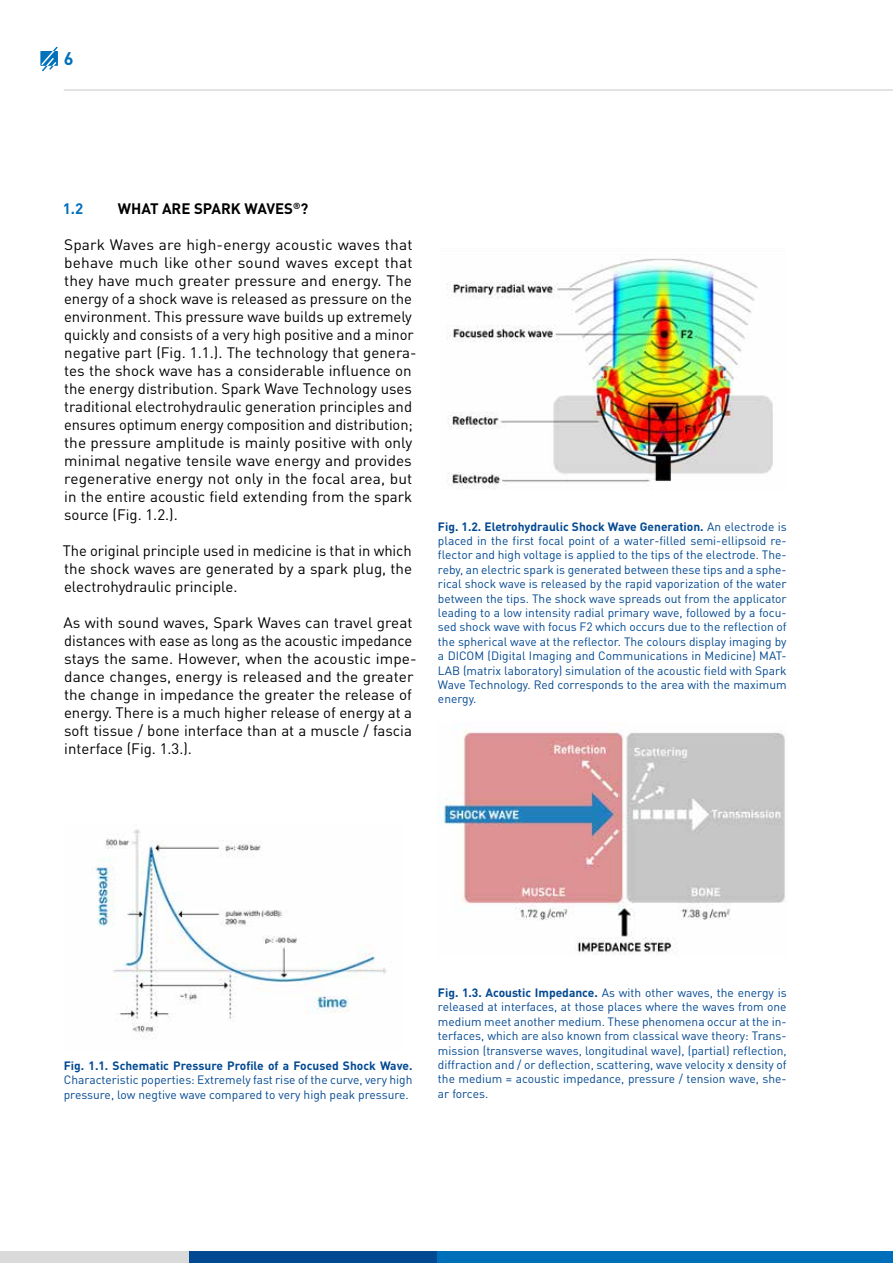
<style>
.page{position:relative;width:893px;height:1263px;background:#fff}
.page>*{position:absolute;margin:0;border:0;box-sizing:border-box;transform-origin:0 0}
.t1{font:700 18px "DIN Pro";color:#006fb9}
.t2{font:15px/18px "DIN Pro";color:#000}
.t3{font:700 15px "DIN Pro";color:#000}
.t4{font:700 15px "DIN Pro";color:#006fb9}
.t5{font:12px/14.4px "DIN Pro";color:#034991;text-align:justify}
.t6{font:700 12px "DIN Pro";color:#034991}
.s1{font-weight:700}
</style>
<div class="page">
<div style="left:189px;top:1251px;width:249px;height:12px;background:#034991"></div>
<div style="left:0;top:1251px;width:189px;height:12px;background:#dadada"></div>
<div style="left:438px;top:1251px;width:455px;height:12px;background:#006fb9"></div>
<svg style="left:40px;top:47px;width:18px;height:24px"></svg>
<hr style="left:64px;top:89px;width:829px;height:2px;background:#dadada">
<img style="left:96px;top:829px;width:291px;height:208px">
<img style="left:438px;top:730px;width:347px;height:225px">
<img style="left:447px;top:258px;width:326px;height:231px">
<h1 class="t1" style="left:64px;top:47px;width:11px">6</h1>
<p class="t4" style="left:63px;top:198px;width:22px">1.2</p>
<p class="t3" style="left:118px;top:198px;width:192px">WHAT ARE SPARK WAVES<sup>®</sup>?</p>
<p class="t2" style="left:64px;top:234px;width:354px">Spark Waves are high-energy acoustic waves that behave much like other sound waves except that they have much greater pressure and energy. The energy of a shock wave is released as pressure on the environment. This pressure wave builds up extremely quickly and consists of a very high positive and a minor negative part (Fig. 1.1.). The technology that genera&shy;tes the shock wave has a considerable influence on the energy distribution. Spark Wave Technology uses traditional electrohydraulic generation principles and ensures optimum energy composition and distribution; the pressure amplitude is mainly positive with only minimal negative tensile wave energy and provides regenerative energy not only in the focal area, but in the entire acoustic field extending from the spark source (Fig. 1.2.).</p>
<p class="t2" style="left:63px;top:540px;width:351px;text-align:justify">The original principle used in medicine is that in which the shock waves are generated by a spark plug, the electrohydraulic principle.</p>
<p class="t2" style="left:63px;top:612px;width:355px">As with sound waves, Spark Waves can travel great distances with ease as long as the acoustic impedance stays the same. However, when the acoustic impe&shy;dance changes, energy is released and the greater the change in impedance the greater the release of energy. There is a much higher release of energy at a soft tissue / bone interface than at a muscle / fascia interface (Fig. 1.3.).</p>
<p class="t5" style="left:438px;top:518px;width:350px"><span class="s1">Fig. 1.2. Eletrohydraulic Shock Wave Generation.</span> An electrode is placed in the first focal point of a water-filled semi-ellipsoid re&shy;flector and high voltage is applied to the tips of the electrode. The&shy;reby, an electric spark is generated between these tips and a sphe&shy;rical shock wave is released by the rapid vaporization of the water between the tips. The shock wave spreads out from the applicator leading to a low intensity radial primary wave, followed by a focu&shy;sed shock wave with focus F2 which occurs due to the reflection of the spherical wave at the reflector. The colours display imaging by a DICOM (Digital Imaging and Communications in Medicine) MAT-LAB (matrix laboratory) simulation of the acoustic field with Spark Wave Technology. Red corresponds to the area with the maximum energy.</p>
<p class="t6" style="left:64px;top:1057px;width:350px">Fig. 1.1. Schematic Pressure Profile of a Focused Shock Wave.</p>
<p class="t5" style="left:64px;top:1071px;width:350px">Characteristic poperties: Extremely fast rise of the curve, very high pressure, low negtive wave compared to very high peak pressure.</p>
<p class="t5" style="left:438px;top:984px;width:350px"><span class="s1">Fig. 1.3. Acoustic Impedance.</span> As with other waves, the energy is released at interfaces, at those places where the waves from one medium meet another medium. These phenomena occur at the in&shy;terfaces, which are also known from classical wave theory: Trans&shy;mission (transverse waves, longitudinal wave), (partial) reflection, diffraction and / or deflection, scattering, wave velocity x density of the medium = acoustic impedance, pressure / tension wave, she&shy;ar forces.</p>
</div>
